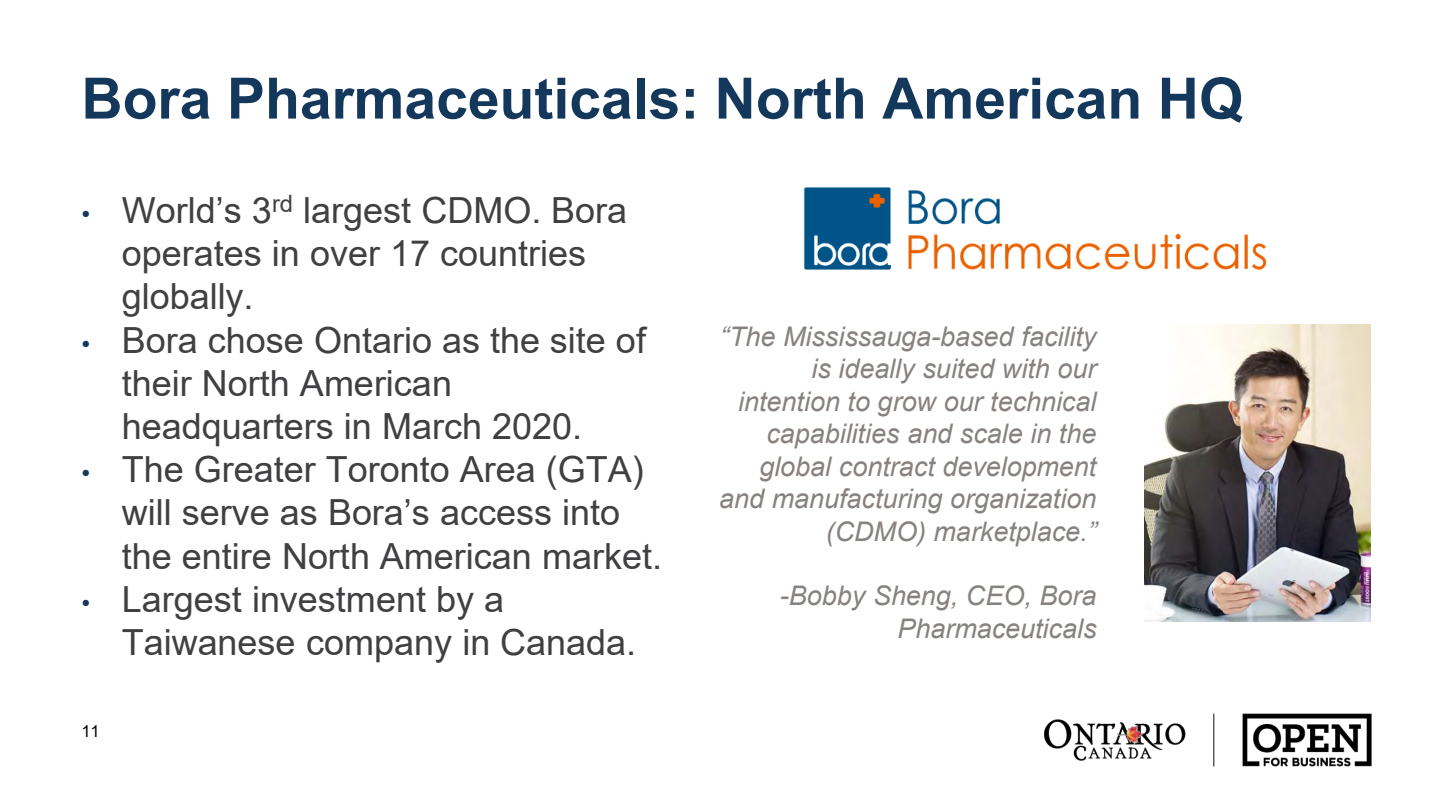
<style>
.page{position:relative;width:1440px;height:810px;background:#fff}
.page>*{position:absolute;margin:0;border:0;box-sizing:border-box;transform-origin:0 0}
.t1{font:700 57.15px "Arial";color:#13385c}
.t2{font:36px/43.2px "Arial";color:#403f41}
.t3{font:italic 27px/32.4px "Arial";color:#878280;text-align:right}
.t4{font:16.5px "Arial";color:#000}
.s1{font-size:25.2px;color:#13385c}
</style>
<div class="page">
<img style="left:1044px;top:713px;width:328px;height:54px">
<img style="left:803px;top:187px;width:464px;height:83px">
<img style="left:1145px;top:325px;width:226px;height:296px">
<p class="t1" style="left:81px;top:58px;width:1164px">Bora Pharmaceuticals: North American HQ</p>
<p class="t2" style="left:122px;top:189px;width:507px;text-indent:-40px"><span class="s1">•</span> World’s 3<sup>rd</sup> largest CDMO. Bora operates in over 17 countries globally.</p>
<p class="t2" style="left:122px;top:318px;width:526px;text-indent:-40px"><span class="s1">•</span> Bora chose Ontario as the site of their North American headquarters in March 2020.</p>
<p class="t2" style="left:122px;top:448px;width:542px;text-indent:-40px"><span class="s1">•</span> The Greater Toronto Area (GTA) will serve as Bora’s access into the entire North American market.</p>
<p class="t2" style="left:122px;top:577px;width:516px;text-indent:-40px"><span class="s1">•</span> Largest investment by a<br>Taiwanese company in Canada.</p>
<p class="t4" style="left:81px;top:720px;width:20px">11</p>
<p class="t3" style="left:719px;top:321px;width:379px">“The Mississauga-based facility is ideally suited with our intention to grow our technical capabilities and scale in the global contract development and manufacturing organization (CDMO) marketplace.”</p>
<p class="t3" style="left:780px;top:580px;width:318px">-Bobby Sheng, CEO, Bora<br>Pharmaceuticals</p>
</div>
